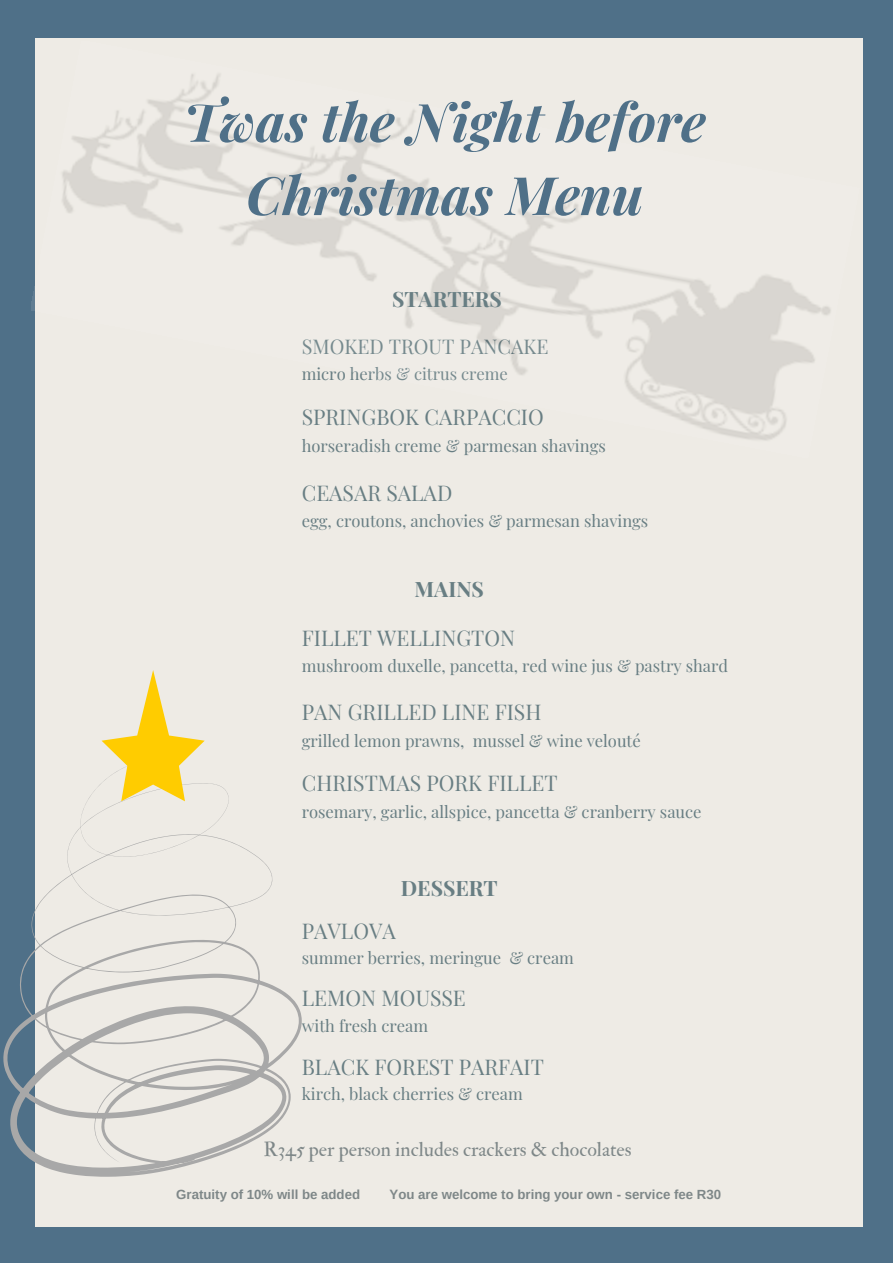
<style>
.page{position:relative;width:893px;height:1263px;background:#4f7088}
.page>*{position:absolute;margin:0;border:0;box-sizing:border-box;transform-origin:0 0}
.t1{font:italic 700 52.95px/73.2px "Playfair Display";color:#4f7088;text-align:center}
.t2{font:21.15px "Playfair Display";color:#687e83}
.t3{font:700 21.15px "Playfair Display";color:#687e83}
.t4{font:19.8px "IM FELL Double Pica Roman";color:#7e8788}
.t5{font:19.8px "Playfair Display";color:#687e83}
.t6{font:16.5px "Playfair Display";color:#687e83}
.t7{font:700 13.2px "Arimo";color:#7e8788}
</style>
<div class="page">
<div style="left:35px;top:38px;width:827px;height:1188px;background:#eeebe5"></div>
<svg style="left:3px;top:783px;width:299px;height:394px"></svg>
<svg style="left:102px;top:670px;width:103px;height:131px"></svg>
<img style="left:31px;top:74px;width:800px;height:366px">
<h1 class="t1" style="left:184px;top:83px;width:524px">Twas the Night before<br>Christmas Menu</h1>
<p class="t3" style="left:392px;top:284px;width:111px">STARTERS</p>
<p class="t5" style="left:302px;top:333px;width:248px">SMOKED TROUT PANCAKE</p>
<p class="t6" style="left:302px;top:362px;width:208px">micro herbs &amp; citrus creme</p>
<p class="t2" style="left:302px;top:402px;width:244px">SPRINGBOK CARPACCIO</p>
<p class="t6" style="left:302px;top:434px;width:306px">horseradish creme &amp; parmesan shavings</p>
<p class="t2" style="left:302px;top:478px;width:152px">CEASAR SALAD</p>
<p class="t6" style="left:302px;top:509px;width:348px">egg, croutons, anchovies &amp; parmesan shavings</p>
<p class="t3" style="left:415px;top:574px;width:71px">MAINS</p>
<p class="t2" style="left:302px;top:623px;width:215px">FILLET WELLINGTON</p>
<p class="t6" style="left:302px;top:654px;width:428px">mushroom duxelle, pancetta, red wine jus &amp; pastry shard</p>
<p class="t2" style="left:302px;top:697px;width:241px">PAN GRILLED LINE FISH</p>
<p class="t6" style="left:302px;top:729px;width:341px">grilled lemon prawns, mussel &amp; wine velouté</p>
<p class="t2" style="left:302px;top:768px;width:257px">CHRISTMAS PORK FILLET</p>
<p class="t6" style="left:302px;top:800px;width:401px">rosemary, garlic, allspice, pancetta &amp; cranberry sauce</p>
<p class="t3" style="left:401px;top:873px;width:98px">DESSERT</p>
<p class="t2" style="left:302px;top:916px;width:95px">PAVLOVA</p>
<p class="t6" style="left:302px;top:946px;width:274px">summer berries, meringue &amp; cream</p>
<p class="t2" style="left:302px;top:983px;width:166px">LEMON MOUSSE</p>
<p class="t6" style="left:302px;top:1014px;width:128px">with fresh cream</p>
<p class="t2" style="left:302px;top:1052px;width:244px">BLACK FOREST PARFAIT</p>
<p class="t6" style="left:302px;top:1082px;width:223px">kirch, black cherries &amp; cream</p>
<p class="t4" style="left:263px;top:1138px;width:370px">R345 per person includes crackers &amp; chocolates</p>
<p class="t7" style="left:176px;top:1187px;width:185px">Gratuity of 10% will be added</p>
<p class="t7" style="left:389px;top:1187px;width:333px">You are welcome to bring your own - service fee R30</p>
</div>
